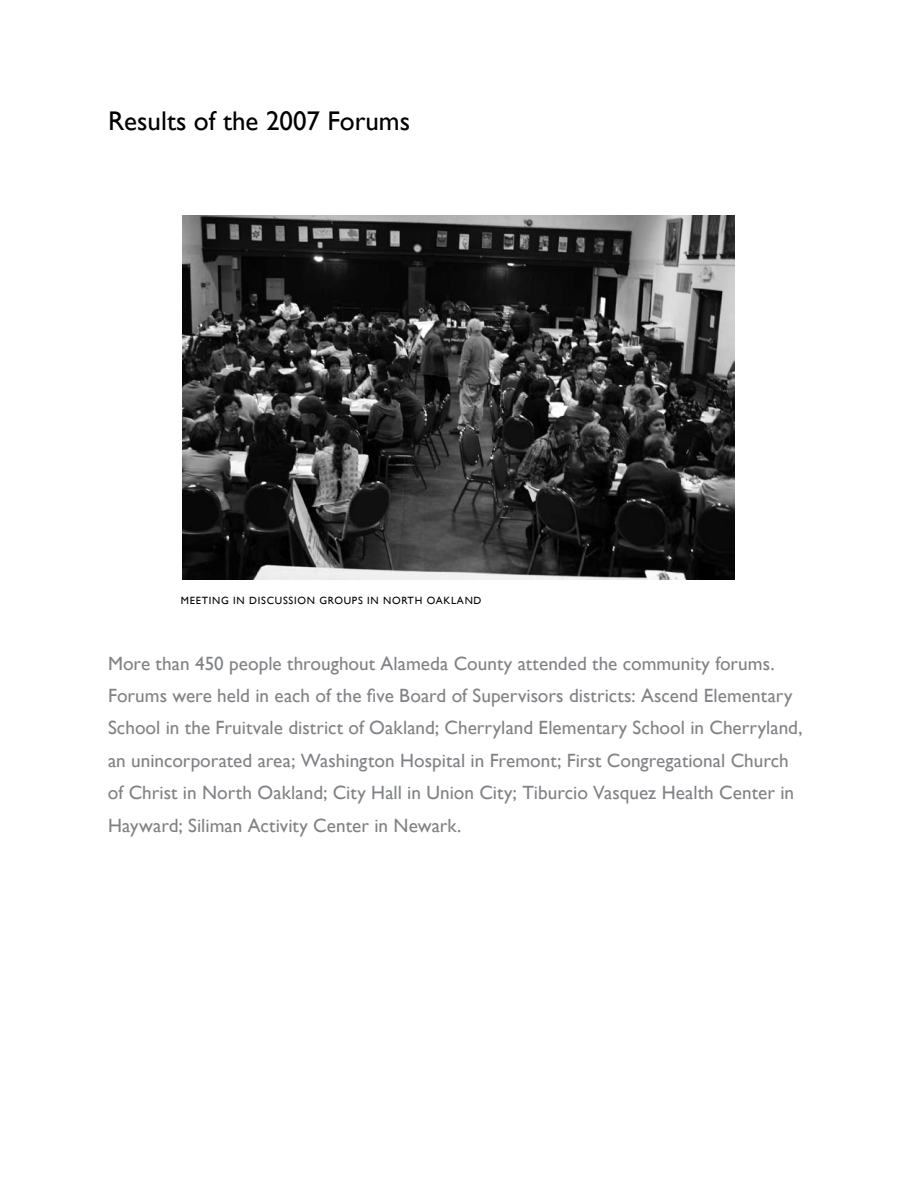
<style>
.page{position:relative;width:918px;height:1188px;background:#fff}
.page>*{position:absolute;margin:0;border:0;box-sizing:border-box;transform-origin:0 0}
.t1{font:27px "Gill Sans";color:#000}
.t2{font:19.2px/32.4px "Gill Sans";color:#808285}
.t3{font:10.5px "Gill Sans";letter-spacing:.07em;color:#000}
</style>
<div class="page">
<img style="left:183px;top:215px;width:551px;height:364px">
<h1 class="t1" style="left:108px;top:105px;width:304px">Results of the 2007 Forums</h1>
<p class="t3" style="left:181px;top:595px;width:8px">Mee</p>
<p class="t3" style="left:202px;top:595px;width:191px">ting in discussion groups in Nor</p>
<p class="t3" style="left:408px;top:595px;width:75px">th Oakland</p>
<p class="t2" style="left:108px;top:647px;width:696px">More than 450 people throughout Alameda County attended the community forums.<br>Forums were held in each of the five Board of Supervisors districts: Ascend Elementary School in the Fruitvale district of Oakland; Cherryland Elementary School in Cherryland, an unincorporated area; Washington Hospital in Fremont; First Congregational Church of Christ in North Oakland; City Hall in Union City; Tiburcio Vasquez Health Center in H ayward; Siliman Activity Center in Newark.</p>
</div>
